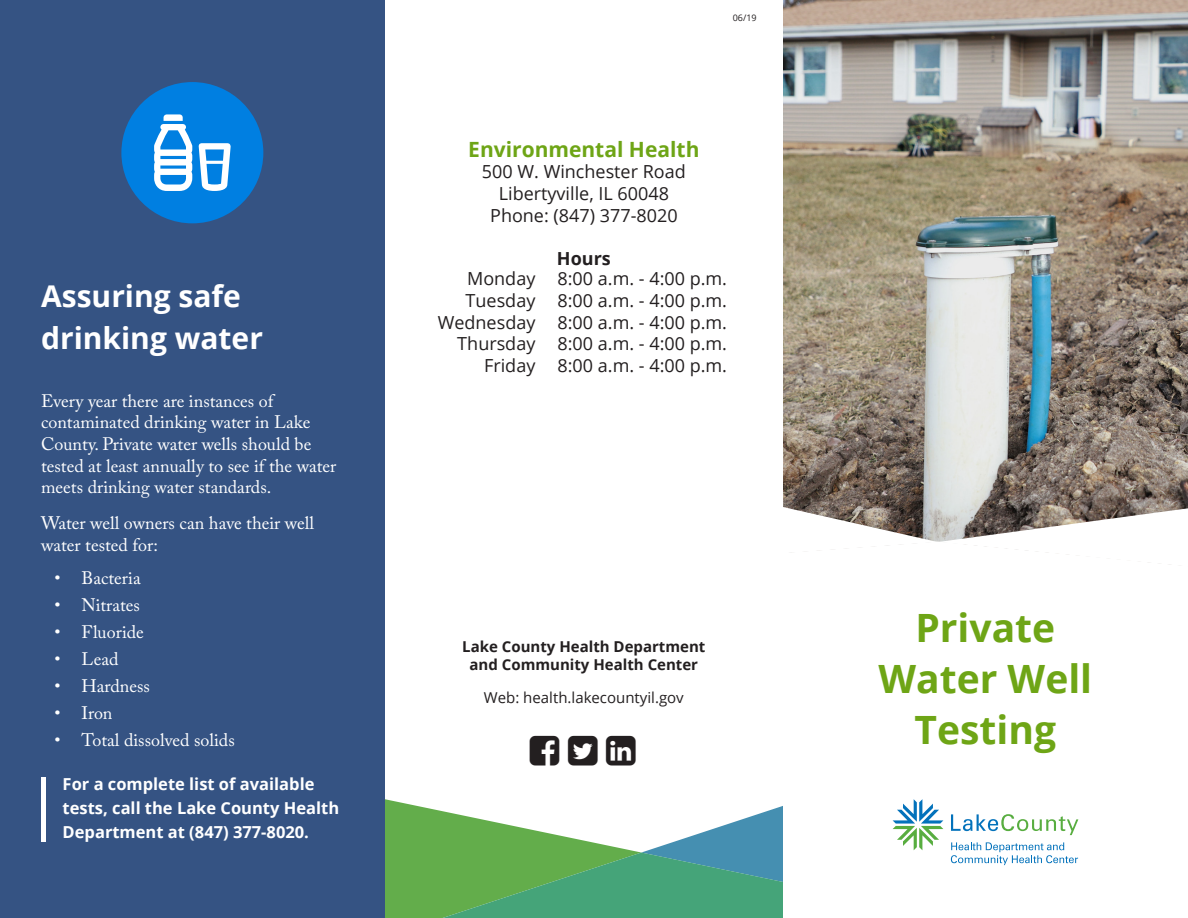
<style>
.page{position:relative;width:1188px;height:918px;background:#fff}
.page>*{position:absolute;margin:0;border:0;box-sizing:border-box;transform-origin:0 0}
.t1{font:700 39px/51px "Open Sans";color:#6ea516;text-align:center}
.t2{font:700 30px/42px "Open Sans";color:#fff}
.t3{font:700 21px "Open Sans";color:#6ea516}
.t4{font:18px/21.6px "Adobe Caslon Pro";color:#fff}
.t5{font:18px/21.6px "Open Sans";color:#231f20;text-align:center}
.t6{font:700 18px "Open Sans";color:#231f20}
.t7{font:700 16.5px/24px "Open Sans";color:#fff}
.t8{font:700 15px/18px "Open Sans";color:#231f20;text-align:center}
.t9{font:15px "Open Sans";color:#231f20}
.t10{font:9px "Open Sans";color:#231f20}
</style>
<div class="page">
<svg style="left:385px;top:799px;width:398px;height:119px"></svg>
<div style="left:0;top:0;width:385px;height:918px;background:#355383"></div>
<img style="left:783px;top:0;width:405px;height:507px">
<svg style="left:783px;top:507px;width:405px;height:58px"></svg>
<svg style="left:893px;top:799px;width:50px;height:51px"></svg>
<svg style="left:951px;top:842px;width:127px;height:23px"></svg>
<svg style="left:951px;top:814px;width:127px;height:21px"></svg>
<div style="left:121px;top:82px;width:142px;height:141px;background:#007fe1;border-radius:50%"></div>
<svg style="left:154px;top:114px;width:38px;height:77px"></svg>
<svg style="left:199px;top:143px;width:32px;height:48px"></svg>
<div style="left:41px;top:778px;width:5px;height:64px;background:#fff"></div>
<h2 class="t2" style="left:41px;top:275px;width:223px">Assuring safe drinking water</h2>
<p class="t4" style="left:41px;top:390px;width:297px">Every year there are instances of contaminated drinking water in Lake County. Private water wells should be tested at least annually to see if the water meets drinking water standards.</p>
<p class="t4" style="left:41px;top:512px;width:275px">Water well owners can have their well water tested for:</p>
<p class="t4" style="left:55px;top:567px;width:88px">• Bacteria</p>
<p class="t4" style="left:55px;top:594px;width:87px">• Nitrates</p>
<p class="t4" style="left:55px;top:621px;width:91px">• Fluoride</p>
<p class="t4" style="left:55px;top:648px;width:66px">• Lead</p>
<p class="t4" style="left:55px;top:675px;width:97px">• Hardness</p>
<p class="t4" style="left:55px;top:702px;width:59px">• Iron</p>
<p class="t4" style="left:55px;top:729px;width:182px">• Total dissolved solids</p>
<p class="t7" style="left:63px;top:772px;width:278px">For a complete list of available tests, call the Lake County Health<br>Department at (847) 377-8020.</p>
<p class="t10" style="left:733px;top:12px;width:25px">06/19</p>
<p class="t3" style="left:468px;top:134px;width:233px">Environmental Health</p>
<p class="t5" style="left:482px;top:161px;width:205px">500 W. Winchester Road<br>Libertyville, IL 60048<br>Phone: (847) 377-8020</p>
<p class="t6" style="left:557px;top:246px;width:55px">Hours</p>
<p class="t5" style="left:558px;top:268px;width:171px;text-align:justify">8:00 a.m. - 4:00 p.m.<br>8:00 a.m. - 4:00 p.m.<br>8:00 a.m. - 4:00 p.m.<br>8:00 a.m. - 4:00 p.m.<br>8:00 a.m. - 4:00 p.m.</p>
<p class="t5" style="left:438px;top:268px;width:99px;text-align:right">Monday<br>Tuesday<br>Wednesday<br>Thursday<br>Friday</p>
<p class="t8" style="left:462px;top:637px;width:245px">Lake County Health Department and Community Health Center</p>
<p class="t9" style="left:484px;top:687px;width:201px">Web: health.lakecountyil.gov</p>
<h1 class="t1" style="left:879px;top:602px;width:215px">Private<br>Water Well<br>Testing</h1>
</div>
